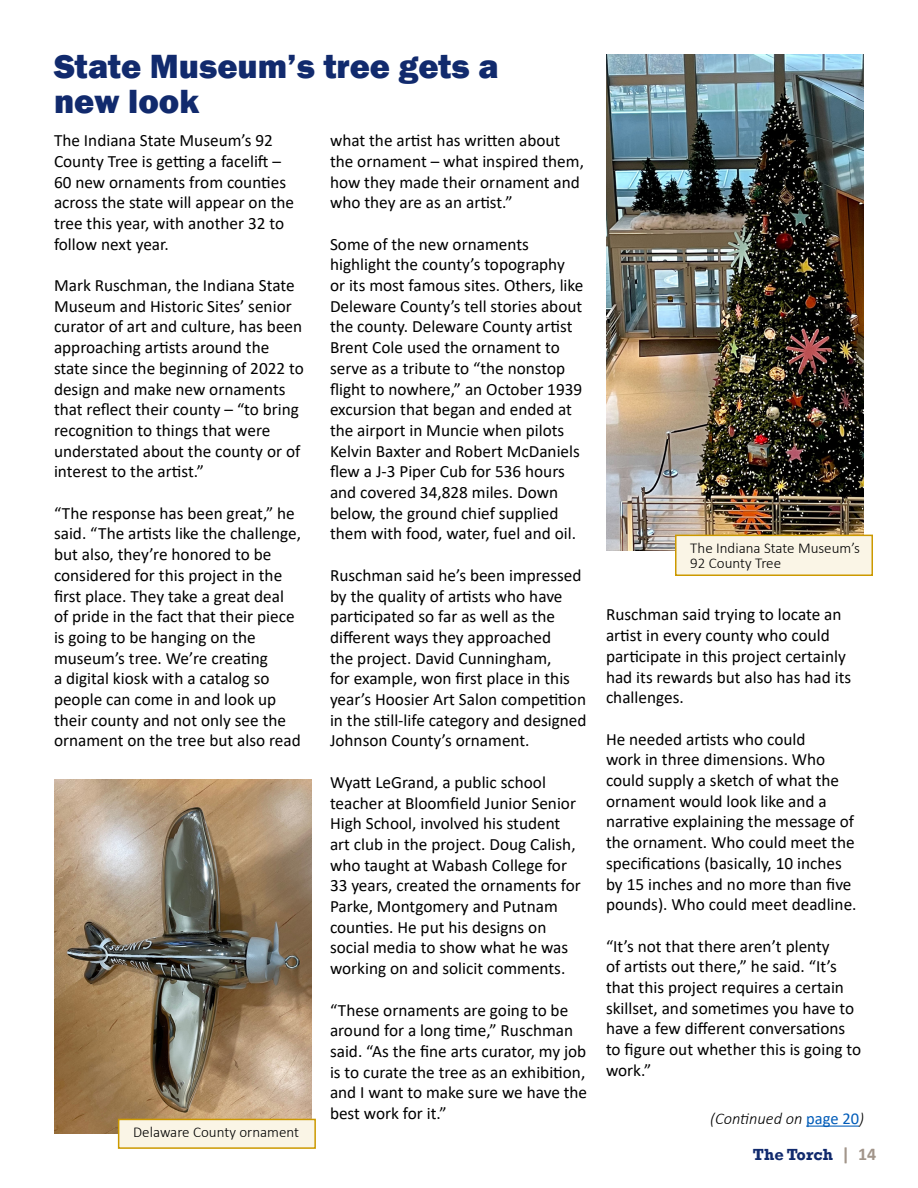
<style>
.page{position:relative;width:918px;height:1188px;background:#fff}
.page>*{position:absolute;margin:0;border:0;box-sizing:border-box;transform-origin:0 0}
.t1{font:800 34.5px/34.5px "Franklin Gothic";color:#112a6d}
.t2{font:17.25px/20.7px "Calibri";color:#000}
.t3{font:italic 300 16.5px "Calibri";color:#000}
.t4{font:700 16.5px "Rockwell";color:#112a6d}
.t5{font:300 15px/15px "Calibri";color:#000}
.s1{font-weight:400;font-style:normal;color:#005cb9}
.s2{font-family:"Calibri";font-size:18px;color:#a2958a}
</style>
<div class="page">
<img style="left:606px;top:54px;width:258px;height:497px">
<img style="left:54px;top:779px;width:258px;height:355px">
<div style="left:118px;top:1119px;width:198px;height:30px;background:#faf5e6;border:2px solid #c90"></div>
<hr style="left:806px;top:1126px;width:53px;height:1px;background:#005cb9">
<div style="left:675px;top:535px;width:198px;height:41px;background:#faf5e6;border:2px solid #c90"></div>
<h1 class="t1" style="left:54px;top:49px;width:446px">State Museum’s tree gets a new look</h1>
<p class="t2" style="left:54px;top:130px;width:242px">The Indiana State Museum’s 92<br>County Tree is getting a facelift –<br>60 new ornaments from counties across the state will appear on the tree this year, with another 32 to follow next year.</p>
<p class="t2" style="left:54px;top:275px;width:251px">Mark Ruschman, the Indiana State<br>Museum and Historic Sites’ senior curator of art and culture, has been approaching artists around the state since the beginning of 2022 to design and make new ornaments that reflect their county – “to bring recognition to things that were understated about the county or of interest to the artist.”</p>
<p class="t2" style="left:54px;top:502px;width:249px">“The response has been great,” he said. “The artists like the challenge, but also, they’re honored to be considered for this project in the first place. They take a great deal of pride in the fact that their piece is going to be hanging on the museum’s tree. We’re creating<br>a digital kiosk with a catalog so people can come in and look up their county and not only see the ornament on the tree but also read</p>
<p class="t2" style="left:330px;top:130px;width:256px">what the artist has written about the ornament – what inspired them, how they made their ornament and who they are as an artist.”</p>
<p class="t2" style="left:330px;top:233px;width:255px">Some of the new ornaments highlight the county’s topography or its most famous sites. Others, like Deleware County’s tell stories about the county. Deleware County artist Brent Cole used the ornament to serve as a tribute to “the nonstop flight to nowhere,” an October 1939 excursion that began and ended at the airport in Muncie when pilots Kelvin Baxter and Robert McDaniels flew a J-3 Piper Cub for 536 hours and covered 34,828 miles. Down below, the ground chief supplied them with food, water, fuel and oil.</p>
<p class="t2" style="left:330px;top:564px;width:258px">Ruschman said he’s been impressed by the quality of artists who have participated so far as well as the different ways they approached<br>the project. David Cunningham,<br>for example, won first place in this year’s Hoosier Art Salon competition in the still-life category and designed Johnson County’s ornament.</p>
<p class="t2" style="left:330px;top:771px;width:252px">Wyatt LeGrand, a public school teacher at Bloomfield Junior Senior<br>High School, involved his student art club in the project. Doug Calish, who taught at Wabash College for<br>33 years, created the ornaments for<br>Parke, Montgomery and Putnam counties. He put his designs on social media to show what he was working on and solicit comments.</p>
<p class="t2" style="left:330px;top:999px;width:259px">“These ornaments are going to be around for a long time,” Ruschman said. “As the fine arts curator, my job is to curate the tree as an exhibition, and I want to make sure we have the best work for it.”</p>
<p class="t5" style="left:133px;top:1124px;width:167px">Delaware County ornament</p>
<p class="t5" style="left:690px;top:540px;width:171px">The Indiana State Museum’s<br>92 County Tree</p>
<p class="t2" style="left:606px;top:604px;width:247px">Ruschman said trying to locate an artist in every county who could participate in this project certainly had its rewards but also has had its challenges.</p>
<p class="t2" style="left:606px;top:728px;width:252px">He needed artists who could<br>work in three dimensions. Who could supply a sketch of what the ornament would look like and a narrative explaining the message of the ornament. Who could meet the specifications (basically, 10 inches by 15 inches and no more than five pounds). Who could meet deadline.</p>
<p class="t2" style="left:606px;top:935px;width:257px">“It’s not that there aren’t plenty<br>of artists out there,” he said. “It’s that this project requires a certain skillset, and sometimes you have to have a few different conversations to figure out whether this is going to work.”</p>
<p class="t3" style="left:710px;top:1109px;width:155px">(Continued on <span class="s1">page 20</span>)</p>
<p class="t4" style="left:753px;top:1144px;width:125px">The Torch <span class="s2">| 14</span></p>
</div>
